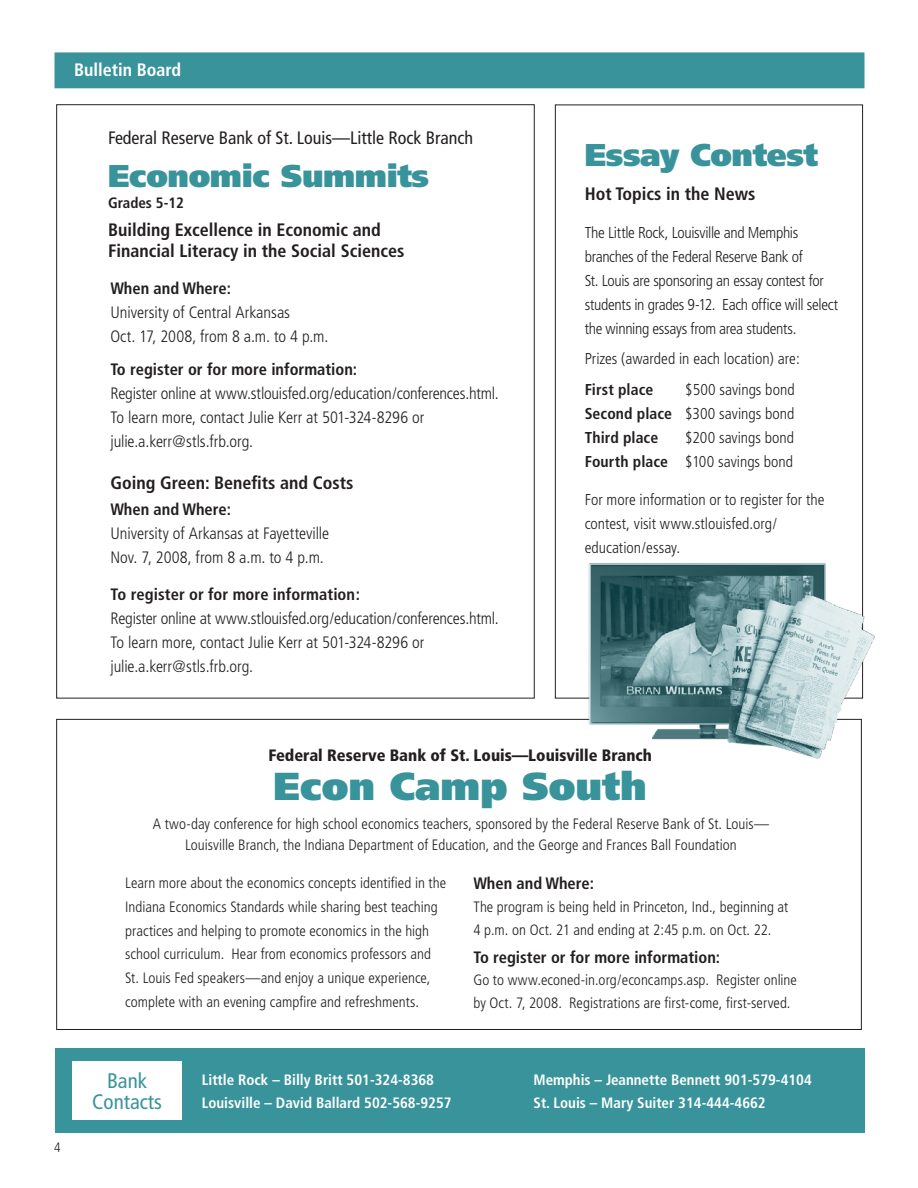
<style>
.page{position:relative;width:918px;height:1188px;background:#fff}
.page>*{position:absolute;margin:0;border:0;box-sizing:border-box;transform-origin:0 0}
.t1{font:900 39px "Frutiger";color:#38939b}
.t2{font:900 31.5px "Frutiger";letter-spacing:-.01em;color:#38939b}
.t3{font:condensed 21px/21px "Frutiger";color:#38939b;text-align:center}
.t4{font:700 condensed 18px/21px "Frutiger";color:#231f20}
.t5{font:condensed 18px "Frutiger";color:#231f20}
.t6{font:700 condensed 18px "Frutiger";color:#fff}
.t7{font:300 condensed 16.5px/24px "Frutiger";letter-spacing:-.005em;color:#231f20}
.t8{font:700 condensed 16.5px "Frutiger";color:#231f20}
.t9{font:900 condensed 16.5px "Frutiger";color:#231f20}
.t10{font:300 condensed 15.75px/24px "Frutiger";letter-spacing:-.01em;color:#231f20}
.t11{font:700 condensed 15.75px "Frutiger";letter-spacing:.005em;color:#231f20}
.t12{font:300 condensed 15px/23.7px "Frutiger";color:#231f20}
.t13{font:700 condensed 15px/22.5px "Frutiger";color:#fff}
.t14{font:700 condensed 15px "Frutiger";color:#231f20}
.t15{font:300 condensed 13.5px "Frutiger";color:#231f20}
.s1{font-weight:700}
</style>
<div class="page">
<div style="left:55px;top:1048px;width:810px;height:84px;background:#38939b"></div>
<div style="left:55px;top:53px;width:809px;height:35px;background:#38939b"></div>
<div style="left:55px;top:52px;width:810px;height:36px;border:2px solid #38939b"></div>
<div style="left:72px;top:1061px;width:110px;height:59px;background:#fff"></div>
<img style="left:585px;top:559px;width:290px;height:203px">
<p class="t6" style="left:74px;top:59px;width:109px">Bulletin Board</p>
<p class="t5" style="left:108px;top:127px;width:367px">Federal Reserve Bank of St. Louis—Little Rock Branch</p>
<h2 class="t2" style="left:108px;top:157px;width:323px">Economic Summits</h2>
<p class="t14" style="left:108px;top:194px;width:78px">Grades 5-12</p>
<p class="t4" style="left:108px;top:219px;width:298px">Building Excellence in Economic and<br>Financial Literacy in the Social Sciences</p>
<p class="t8" style="left:110px;top:278px;width:122px">When and Where:</p>
<p class="t7" style="left:110px;top:300px;width:220px">University of Central Arkansas<br>Oct. 17, 2008, from 8 a.m. to 4 p.m.</p>
<p class="t8" style="left:110px;top:359px;width:248px">To register or for more information:</p>
<p class="t7" style="left:110px;top:381px;width:390px">Register online at www.stlouisfed.org/education/conferences.html.<br>To learn more, contact Julie Kerr at 501-324-8296 or julie.a.kerr@stls.frb.org.</p>
<p class="t4" style="left:110px;top:472px;width:244px">Going Green: Benefits and Costs</p>
<p class="t8" style="left:110px;top:499px;width:122px">When and Where:</p>
<p class="t7" style="left:110px;top:521px;width:220px">University of Arkansas at Fayetteville<br>Nov. 7, 2008, from 8 a.m. to 4 p.m.</p>
<p class="t8" style="left:110px;top:585px;width:251px">To register or for more information:</p>
<p class="t7" style="left:110px;top:607px;width:390px">Register online at www.stlouisfed.org/education/conferences.html.<br>To learn more, contact Julie Kerr at 501-324-8296 or julie.a.kerr@stls.frb.org.</p>
<h2 class="t2" style="left:585px;top:135px;width:235px">Essay Contest</h2>
<p class="t4" style="left:585px;top:183px;width:172px">Hot Topics in the News</p>
<p class="t10" style="left:585px;top:220px;width:255px">The Little Rock, Louisville and Memphis branches of the Federal Reserve Bank of<br>St. Louis are sponsoring an essay contest for students in grades 9-12. Each office will select the winning essays from area students.</p>
<p class="t10" style="left:585px;top:347px;width:217px">Prizes (awarded in each location) are:</p>
<p class="t11" style="left:585px;top:380px;width:70px">First place</p>
<p class="t10" style="left:585px;top:378px;width:211px;text-align:justify;text-indent:101px">$500 savings bond <span class="s1">Second place</span> $300 savings bond <span class="s1">Third place</span></p>
<p class="t10" style="left:585px;top:426px;width:211px;text-align:right">$200 savings bond<br><span class="s1">Fourth place</span> $100 savings bond</p>
<p class="t10" style="left:585px;top:487px;width:241px">For more information or to register for the contest, visit www.stlouisfed.org/ education/essay.</p>
<p class="t15" style="left:54px;top:1139px;width:8px">4</p>
<p class="t9" style="left:268px;top:746px;width:385px">Federal Reserve Bank of St. Louis—Louisville Branch</p>
<h1 class="t1" style="left:274px;top:763px;width:375px">Econ Camp South</h1>
<p class="t12" style="left:153px;top:813px;width:618px;line-height:21px;text-align:center">A two-day conference for high school economics teachers, sponsored by the Federal Reserve Bank of St. Louis—<br>Louisville Branch, the Indiana Department of Education, and the George and Frances Ball Foundation</p>
<p class="t12" style="left:125px;top:872px;width:322px">Learn more about the economics concepts identified in the Indiana Economics Standards while sharing best teaching practices and helping to promote economics in the high school curriculum. Hear from economics professors and St. Louis Fed speakers—and enjoy a unique experience, complete with an evening campfire and refreshments.</p>
<p class="t8" style="left:473px;top:874px;width:122px">When and Where:</p>
<p class="t12" style="left:473px;top:896px;width:316px;line-height:22.6px">The program is being held in Princeton, Ind., beginning at<br>4 p.m. on Oct. 21 and ending at 2:45 p.m. on Oct. 22.</p>
<p class="t8" style="left:473px;top:947px;width:248px">To register or for more information:</p>
<p class="t12" style="left:473px;top:969px;width:325px;line-height:22.6px">Go to www.econed-in.org/econcamps.asp. Register online by Oct. 7, 2008. Registrations are first-come, first-served.</p>
<h3 class="t3" style="left:92px;top:1070px;width:71px">Bank<br>Contacts</h3>
<p class="t13" style="left:202px;top:1069px;width:251px">Little Rock – Billy Britt 501-324-8368<br>Louisville – David Ballard 502-568-9257</p>
<p class="t13" style="left:534px;top:1069px;width:280px">Memphis – Jeannette Bennett 901-579-4104<br>St. Louis – Mary Suiter 314-444-4662</p>
</div>
